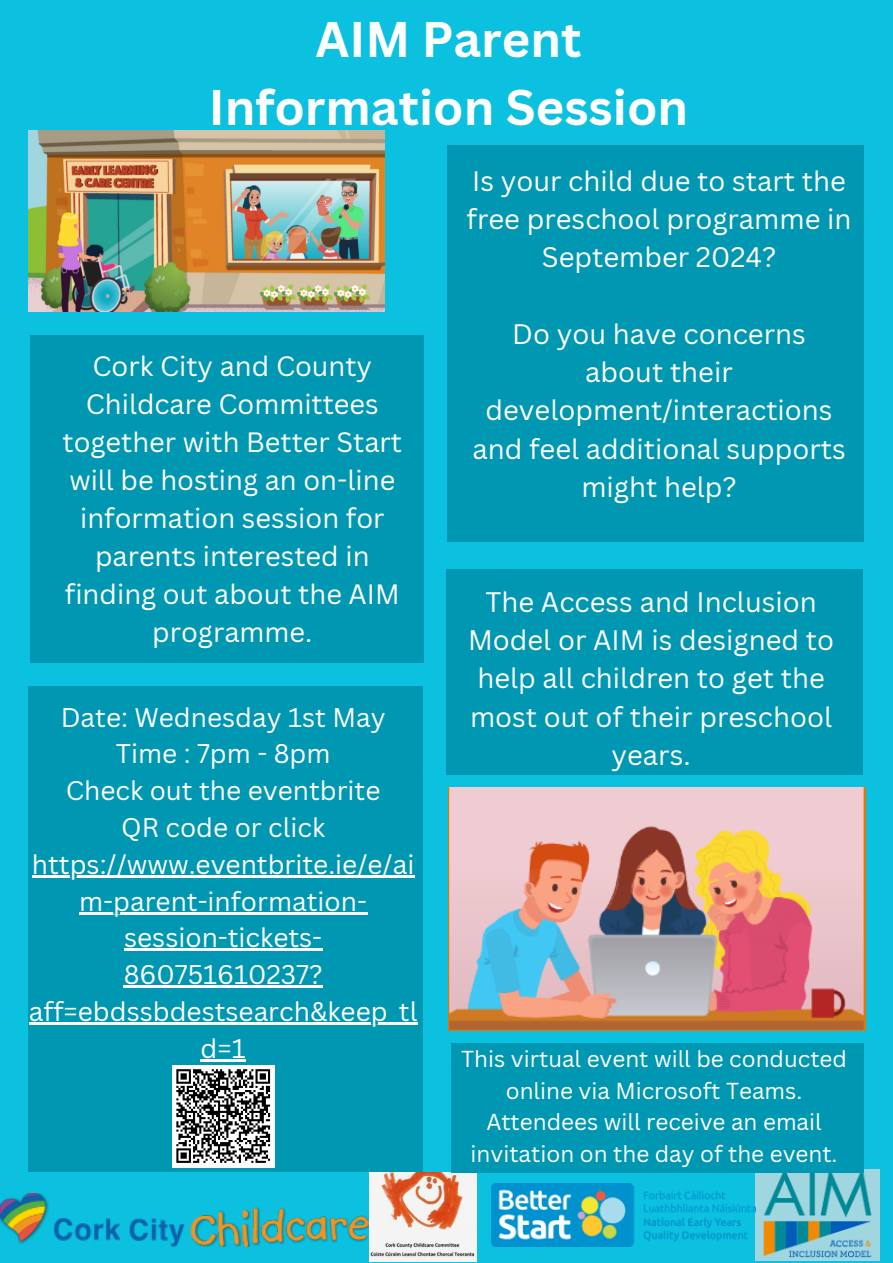
<style>
.page{position:relative;width:893px;height:1263px;background:#0cc0df}
.page>*{position:absolute;margin:0;border:0;box-sizing:border-box;transform-origin:0 0}
.t1{font:700 48.75px/68.1px "Canva Sans";color:#fff;text-align:center}
.t2{font:27.45px/38.2px "Canva Sans";color:#fff;text-align:center}
.t3{font:27.22px/38px "Canva Sans";color:#fff;text-align:center}
.t4{font:26.25px/36.8px "Canva Sans";color:#fff;text-align:center}
.t5{font:22.5px/31.5px "Canva Sans";color:#fff;text-align:center}
</style>
<div class="page">
<img style="left:28px;top:131px;width:356px;height:181px">
<div style="left:30px;top:335px;width:393px;height:328px;background:#0097b2"></div>
<div style="left:446px;top:145px;width:418px;height:396px;background:#0097b2"></div>
<div style="left:28px;top:686px;width:395px;height:485px;background:#0097b2"></div>
<div style="left:446px;top:569px;width:417px;height:206px;background:#0097b2"></div>
<img style="left:448px;top:787px;width:417px;height:243px">
<img style="left:756px;top:1169px;width:123px;height:91px">
<img style="left:369px;top:1172px;width:108px;height:90px">
<img style="left:491px;top:1183px;width:264px;height:63px">
<img style="left:0;top:1193px;width:368px;height:53px">
<div style="left:451px;top:1043px;width:412px;height:129px;background:#0097b2"></div>
<hr style="left:32px;top:875px;width:382px;height:3px;background:#fff">
<hr style="left:79px;top:912px;width:288px;height:2px;background:#fff">
<hr style="left:124px;top:948px;width:198px;height:3px;background:#fff">
<hr style="left:124px;top:985px;width:199px;height:3px;background:#fff">
<hr style="left:29px;top:1022px;width:388px;height:3px;background:#fff">
<hr style="left:201px;top:1059px;width:45px;height:2px;background:#fff">
<div style="left:172px;top:1065px;width:102px;height:102px;background:#fff"></div>
<svg style="left:176px;top:1069px;width:95px;height:94px"></svg>
<h2 class="t1" style="left:209px;top:4px;width:481px">AIM Parent<br>Information Session</h2>
<p class="t3" style="left:63px;top:347px;width:341px">Cork City and County<br>Childcare Committees together with Better Start will be hosting an on-line information session for parents interested in finding out about the AIM programme.</p>
<p class="t4" style="left:61px;top:698px;width:326px">Date: Wednesday 1st May<br>Time : 7pm - 8pm<br>Check out the eventbrite<br>QR code or click</p>
<p class="t4" style="left:29px;top:845px;width:390px">https://www.eventbrite.ie/e/ai m-parent-information&shy;session-tickets-<br>860751610237? aff=ebdssbdestsearch&amp;keep_tl d=1</p>
<p class="t2" style="left:466px;top:161px;width:386px">Is your child due to start the free preschool programme in<br>September 2024?</p>
<p class="t2" style="left:472px;top:314px;width:375px">Do you have concerns about their development/interactions and feel additional supports might help?</p>
<p class="t2" style="left:468px;top:582px;width:367px">The Access and Inclusion<br>Model or AIM is designed to help all children to get the most out of their preschool years.</p>
<p class="t5" style="left:461px;top:1043px;width:387px">This virtual event will be conducted online via Microsoft Teams.<br>Attendees will receive an email invitation on the day of the event.</p>
</div>
